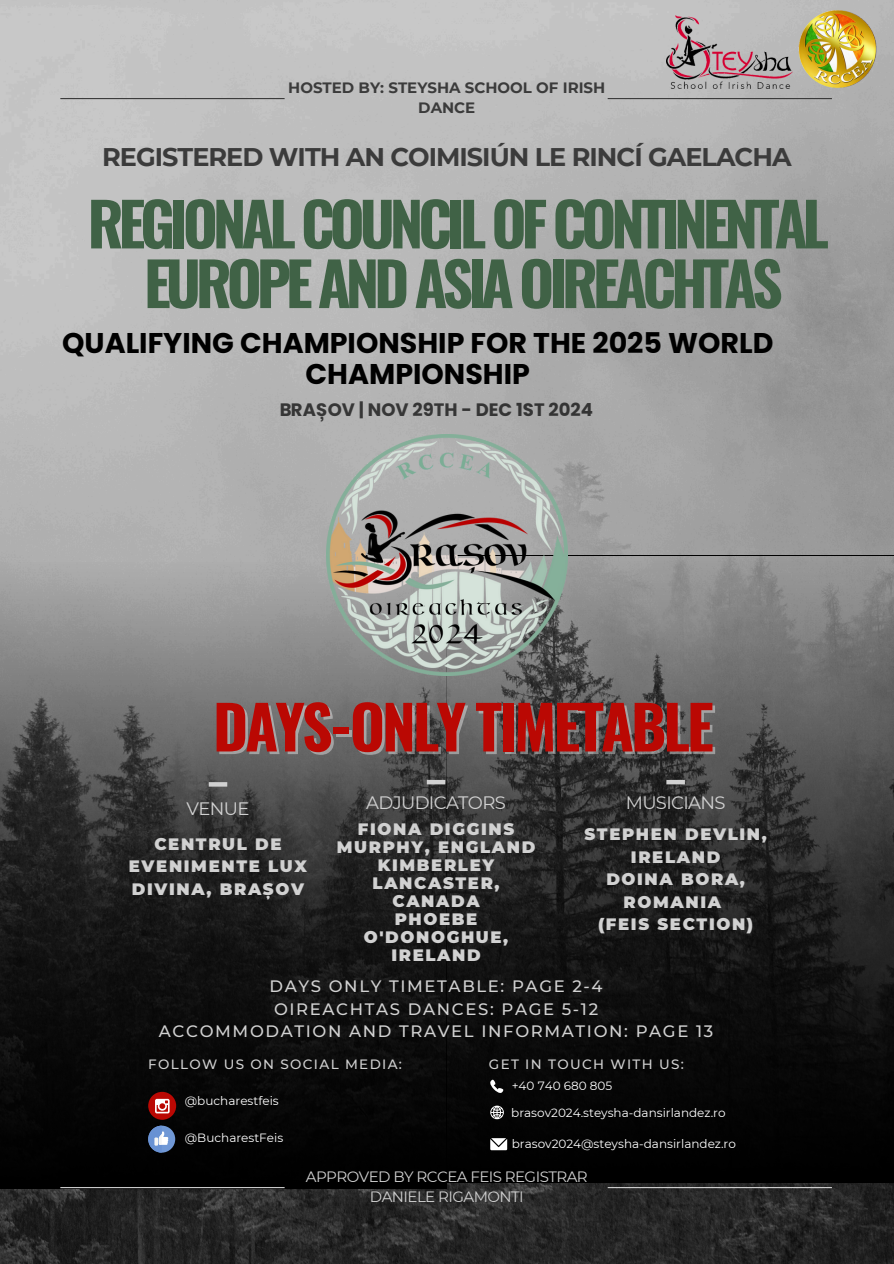
<style>
.page{position:relative;width:894px;height:1264px;background:#fff}
.page>*{position:absolute;margin:0;border:0;box-sizing:border-box;transform-origin:0 0}
.t1{font:700 60px/59.7px "Oswald";letter-spacing:-.085em;color:#406246;text-align:center}
.t2{font:700 60px "Oswald";letter-spacing:-.05em;color:#ba0803}
.t3{font:700 28.5px/30.3px "Poppins";color:#000;text-align:center}
.t4{font:700 25.5px "Montserrat";letter-spacing:-.035em;color:#3b3b3b}
.t5{font:18px "Montserrat";letter-spacing:-.035em;color:#d1d1d1}
.t6{font:700 18px "Poppins";color:#000}
.t7{font:900 16.5px/18px "Montserrat";letter-spacing:.1em;color:#d1d1d1;text-align:center}
.t8{font:500 16.5px/22.5px "Montserrat";letter-spacing:.1em;color:#d1d1d1;text-align:center}
.t9{font:15px "Montserrat";letter-spacing:-.035em;color:#d1d1d1}
.t10{font:700 15px/20.2px "Montserrat";color:#3b3b3b;text-align:center}
.t11{font:500 13.5px "Montserrat";letter-spacing:.1em;color:#d1d1d1}
.t12{font:12px "Montserrat";color:#fff}
</style>
<div class="page">
<img style="left:0;top:0;width:893px;height:1263px">
<hr style="left:607px;top:98px;width:224px;height:1px;background:#3b3b3b">
<svg style="left:0;top:562px;width:446px;height:626px;background:#363636"></svg>
<svg style="left:446px;top:555px;width:447px;height:627px;background:#313131"></svg>
<svg style="left:209px;top:782px;width:18px;height:4px"></svg>
<hr style="left:426px;top:780px;width:19px;height:4px;background:#d1d1d1">
<hr style="left:666px;top:780px;width:18px;height:4px;background:#d1d1d1">
<hr style="left:60px;top:98px;width:224px;height:1px;background:#3b3b3b">
<hr style="left:607px;top:1186px;width:224px;height:2px;background:#d1d1d1">
<hr style="left:60px;top:1186px;width:224px;height:2px;background:#d1d1d1">
<img style="left:666px;top:16px;width:126px;height:73px">
<img style="left:797px;top:10px;width:82px;height:79px">
<img style="left:326px;top:434px;width:241px;height:241px">
<div style="left:148px;top:1091px;width:28px;height:28px;background:#ba0803;border-radius:50%"></div>
<svg style="left:155px;top:1098px;width:14px;height:15px"></svg>
<svg style="left:490px;top:1079px;width:13px;height:13px"></svg>
<svg style="left:490px;top:1105px;width:13px;height:14px"></svg>
<svg style="left:490px;top:1138px;width:17px;height:12px"></svg>
<div style="left:148px;top:1125px;width:27px;height:27px;background:#7098d6;border-radius:50%"></div>
<svg style="left:148px;top:1125px;width:20px;height:27px"></svg>
<p class="t10" style="left:288px;top:77px;width:318px">HOSTED BY: STEYSHA SCHOOL OF IRISH<br>DANCE</p>
<h6 class="t4" style="left:102px;top:142px;width:690px">REGISTERED WITH AN COIMISIÚN LE RINCÍ GAELACHA</h6>
<h5 class="t1" style="left:87px;top:191px;width:742px">REGIONAL COUNCIL OF CONTINENTAL<br>EUROPE AND ASIA OIREACHTAS</h5>
<h4 class="t3" style="left:62px;top:328px;width:712px">QUALIFYING CHAMPIONSHIP FOR THE 2025 WORLD<br>CHAMPIONSHIP</h4>
<p class="t6" style="left:279px;top:397px;width:315px">BRAȘOV | NOV 29TH - DEC 1ST 2024</p>
<h6 class="t2" style="left:213px;top:680px;width:502px">DAYS-ONLY TIMETABLE</h6>
<p class="t5" style="left:186px;top:797px;width:64px">VENUE</p>
<p class="t5" style="left:366px;top:791px;width:141px">ADJUDICATORS</p>
<p class="t5" style="left:625px;top:791px;width:101px">MUSICIANS</p>
<p class="t7" style="left:129px;top:832px;width:179px;line-height:22.5px">CENTRUL DE<br>EVENIMENTE LUX<br>DIVINA, BRAȘOV</p>
<p class="t7" style="left:337px;top:819px;width:200px">FIONA DIGGINS<br>MURPHY, ENGLAND<br>KIMBERLEY<br>LANCASTER,<br>CANADA<br>PHOEBE<br>O'DONOGHUE,<br>IRELAND</p>
<p class="t8" style="left:159px;top:975px;width:555px">DAYS ONLY TIMETABLE: PAGE 2-4<br>OIREACHTAS DANCES: PAGE 5-12<br>ACCOMMODATION AND TRAVEL INFORMATION: PAGE 13</p>
<p class="t7" style="left:584px;top:823px;width:184px;line-height:22.5px">STEPHEN DEVLIN,<br>IRELAND<br>DOINA BORA,<br>ROMANIA<br>(FEIS SECTION)</p>
<h1 class="t11" style="left:148px;top:1056px;width:255px">FOLLOW US ON SOCIAL MEDIA:</h1>
<h2 class="t12" style="left:185px;top:1093px;width:95px">@bucharestfeis</h2>
<h4 class="t12" style="left:185px;top:1130px;width:100px">@BucharestFeis</h4>
<h4 class="t11" style="left:489px;top:1056px;width:196px">GET IN TOUCH WITH US:</h4>
<p class="t12" style="left:511px;top:1077px;width:102px">+40 740 680 805</p>
<p class="t12" style="left:511px;top:1105px;width:216px">brasov2024.steysha-dansirlandez.ro</p>
<h5 class="t12" style="left:511px;top:1136px;width:226px">brasov2024@steysha-dansirlandez.ro</h5>
<p class="t9" style="left:306px;top:1167px;width:283px">APPROVED BY RCCEA FEIS REGISTRAR</p>
<h6 class="t9" style="left:370px;top:1187px;width:155px">DANIELE RIGAMONTI</h6>
</div>
